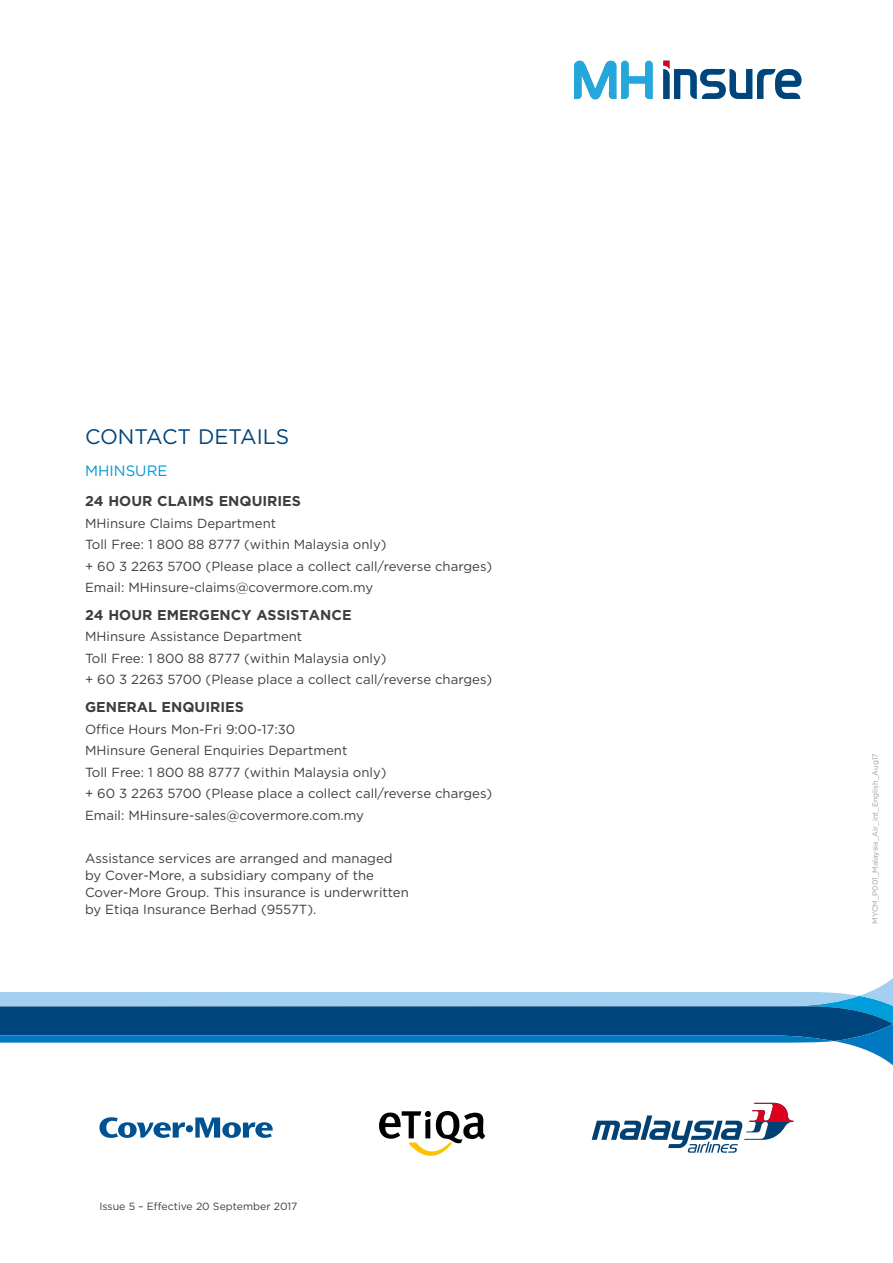
<style>
.page{position:relative;width:893px;height:1263px;background:#fff}
.page>*{position:absolute;margin:0;border:0;box-sizing:border-box;transform-origin:0 0}
.t1{font:21px "Gotham";color:#00447a}
.t2{font:15px "Gotham";color:#0098d4}
.t3{font:700 14.25px "Gotham";color:#3e3d40}
.t4{font:13.2px/21.5px "Gotham";color:#3e3d40}
.t5{font:10.5px "Gotham";color:#3e3d40}
.t6{font:7.5px "Gotham";color:#9c9e9f}
</style>
<div class="page">
<svg style="left:0;top:978px;width:893px;height:87px"></svg>
<svg style="left:574px;top:60px;width:228px;height:40px"></svg>
<svg style="left:592px;top:1103px;width:201px;height:50px"></svg>
<svg style="left:379px;top:1111px;width:106px;height:45px"></svg>
<svg style="left:99px;top:1117px;width:174px;height:21px"></svg>
<h1 class="t1" style="left:85px;top:423px;width:206px">CONTACT DETAILS</h1>
<p class="t2" style="left:85px;top:461px;width:84px">MHINSURE</p>
<p class="t3" style="left:85px;top:491px;width:217px">24 HOUR CLAIMS ENQUIRIES</p>
<p class="t4" style="left:85px;top:512px;width:409px">MHinsure Claims Department<br>Toll Free: 1 800 88 8777 (within Malaysia only)<br>+ 60 3 2263 5700 (Please place a collect call/reverse charges)<br>Email: MHinsure-claims@covermore.com.my</p>
<p class="t3" style="left:85px;top:605px;width:268px">24 HOUR EMERGENCY ASSISTANCE</p>
<p class="t4" style="left:85px;top:626px;width:409px">MHinsure Assistance Department<br>Toll Free: 1 800 88 8777 (within Malaysia only)<br>+ 60 3 2263 5700 (Please place a collect call/reverse charges)</p>
<p class="t3" style="left:85px;top:697px;width:160px">GENERAL ENQUIRIES</p>
<p class="t4" style="left:85px;top:718px;width:409px">Office Hours Mon-Fri 9:00-17:30<br>MHinsure General Enquiries Department<br>Toll Free: 1 800 88 8777 (within Malaysia only)<br>+ 60 3 2263 5700 (Please place a collect call/reverse charges)<br>Email: MHinsure-sales@covermore.com.my</p>
<p class="t4" style="left:85px;top:849px;width:325px;line-height:17.2px">Assistance services are arranged and managed by Cover-More, a subsidiary company of the Cover-More Group. This insurance is underwritten by Etiqa Insurance Berhad (9557T).</p>
<p class="t5" style="left:99px;top:1199px;width:200px">Issue 5 – Effective 20 September 2017</p>
<p class="t6" style="left:870px;top:923px;width:172px;rotate:-90deg">MYCM_P001_Malaysia_Air_int_English_Aug17</p>
</div>
